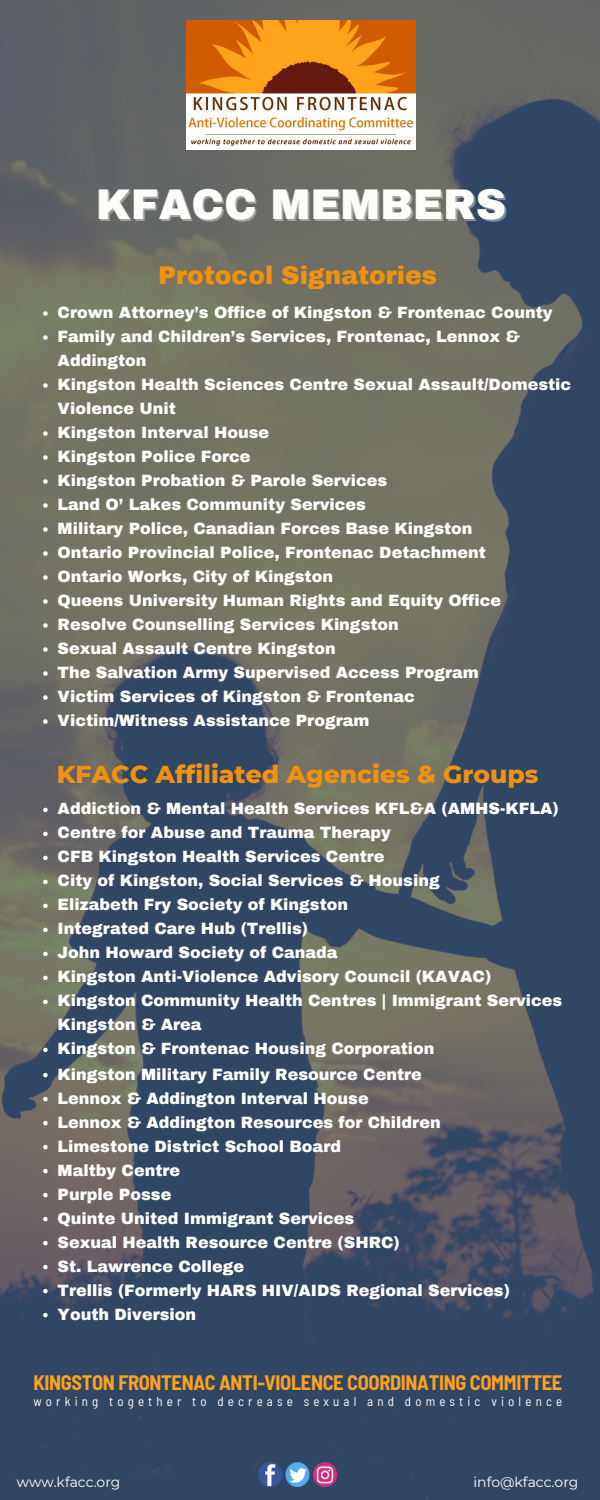
<style>
.page{position:relative;width:600px;height:1500px;background:#fff}
.page>*{position:absolute;margin:0;border:0;box-sizing:border-box;transform-origin:0 0}
.t1{font:900 42px "Archivo";color:#fdfcf8}
.t2{font:800 25px "Montserrat";color:#f0920e}
.t3{font:900 25px "Archivo";color:#f0920e}
.t4{font:700 semi-condensed 20.4px "Barlow";letter-spacing:-.015em;color:#fda21b}
.t5{font:900 16px/24px "Archivo";color:#fff}
.t6{font:14px "Montserrat";color:#fff}
.t7{font:semi-condensed 12.9px "Barlow";letter-spacing:.32em;color:#fdfcf8}
</style>
<div class="page">
<img style="left:0;top:0;width:600px;height:1500px">
<img style="left:258px;top:1462px;width:79px;height:24px">
<img style="left:187px;top:20px;width:229px;height:130px">
<svg style="left:43px;top:311px;width:5px;height:5px"></svg>
<svg style="left:43px;top:335px;width:5px;height:5px"></svg>
<svg style="left:43px;top:383px;width:5px;height:5px"></svg>
<svg style="left:43px;top:431px;width:5px;height:5px"></svg>
<svg style="left:43px;top:455px;width:5px;height:5px"></svg>
<svg style="left:43px;top:479px;width:5px;height:5px"></svg>
<svg style="left:43px;top:503px;width:5px;height:5px"></svg>
<svg style="left:43px;top:527px;width:5px;height:5px"></svg>
<svg style="left:43px;top:551px;width:5px;height:5px"></svg>
<svg style="left:43px;top:575px;width:5px;height:5px"></svg>
<svg style="left:43px;top:599px;width:5px;height:5px"></svg>
<svg style="left:43px;top:623px;width:5px;height:5px"></svg>
<svg style="left:43px;top:647px;width:5px;height:5px"></svg>
<svg style="left:43px;top:671px;width:5px;height:5px"></svg>
<svg style="left:43px;top:695px;width:5px;height:5px"></svg>
<svg style="left:43px;top:719px;width:5px;height:5px"></svg>
<svg style="left:43px;top:808px;width:5px;height:4px"></svg>
<svg style="left:43px;top:832px;width:5px;height:4px"></svg>
<svg style="left:43px;top:856px;width:5px;height:4px"></svg>
<svg style="left:43px;top:880px;width:5px;height:4px"></svg>
<svg style="left:43px;top:904px;width:5px;height:4px"></svg>
<svg style="left:43px;top:928px;width:5px;height:4px"></svg>
<svg style="left:43px;top:952px;width:5px;height:4px"></svg>
<svg style="left:43px;top:976px;width:5px;height:4px"></svg>
<svg style="left:43px;top:1000px;width:5px;height:4px"></svg>
<svg style="left:43px;top:1048px;width:5px;height:4px"></svg>
<svg style="left:43px;top:1073px;width:5px;height:4px"></svg>
<svg style="left:43px;top:1097px;width:5px;height:4px"></svg>
<svg style="left:43px;top:1121px;width:5px;height:4px"></svg>
<svg style="left:43px;top:1145px;width:5px;height:4px"></svg>
<svg style="left:43px;top:1169px;width:5px;height:4px"></svg>
<svg style="left:43px;top:1193px;width:5px;height:4px"></svg>
<svg style="left:43px;top:1217px;width:5px;height:4px"></svg>
<svg style="left:43px;top:1241px;width:5px;height:4px"></svg>
<svg style="left:43px;top:1265px;width:5px;height:4px"></svg>
<svg style="left:43px;top:1289px;width:5px;height:4px"></svg>
<svg style="left:43px;top:1313px;width:5px;height:4px"></svg>
<p class="t1" style="left:96px;top:182px;width:412px">KFACC MEMBERS</p>
<p class="t3" style="left:158px;top:262px;width:281px">Protocol Signatories</p>
<p class="t5" style="left:58px;top:301px;width:497px">Crown Attorney’s Office of Kingston &amp; Frontenac County</p>
<p class="t5" style="left:58px;top:325px;width:464px">Family and Children’s Services, Frontenac, Lennox &amp;<br>Addington</p>
<p class="t5" style="left:58px;top:373px;width:515px">Kingston Health Sciences Centre Sexual Assault/Domestic<br>Violence Unit</p>
<p class="t5" style="left:58px;top:421px;width:213px">Kingston Interval House</p>
<p class="t5" style="left:58px;top:445px;width:194px">Kingston Police Force</p>
<p class="t5" style="left:58px;top:469px;width:331px">Kingston Probation &amp; Parole Services</p>
<p class="t5" style="left:58px;top:493px;width:310px">Land O’ Lakes Community Services</p>
<p class="t5" style="left:58px;top:517px;width:417px">Military Police, Canadian Forces Base Kingston</p>
<p class="t5" style="left:58px;top:541px;width:430px">Ontario Provincial Police, Frontenac Detachment</p>
<p class="t5" style="left:58px;top:565px;width:277px">Ontario Works, City of Kingston</p>
<p class="t5" style="left:58px;top:589px;width:445px">Queens University Human Rights and Equity Office</p>
<p class="t5" style="left:58px;top:613px;width:343px">Resolve Counselling Services Kingston</p>
<h2 class="t5" style="left:58px;top:637px;width:280px">Sexual Assault Centre Kingston</h2>
<p class="t5" style="left:58px;top:661px;width:423px">The Salvation Army Supervised Access Program</p>
<p class="t5" style="left:58px;top:685px;width:359px">Victim Services of Kingston &amp; Frontenac</p>
<p class="t5" style="left:58px;top:709px;width:313px">Victim/Witness Assistance Program</p>
<p class="t2" style="left:57px;top:758px;width:483px">KFACC Affiliated Agencies &amp; Groups</p>
<p class="t5" style="left:58px;top:797px;width:503px">Addiction &amp; Mental Health Services KFL&amp;A (AMHS-KFLA)</p>
<p class="t5" style="left:58px;top:821px;width:335px">Centre for Abuse and Trauma Therapy</p>
<p class="t5" style="left:58px;top:845px;width:329px">CFB Kingston Health Services Centre</p>
<p class="t5" style="left:58px;top:869px;width:384px">City of Kingston, Social Services &amp; Housing</p>
<p class="t5" style="left:58px;top:893px;width:292px">Elizabeth Fry Society of Kingston</p>
<p class="t5" style="left:58px;top:917px;width:252px">Integrated Care Hub (Trellis)</p>
<p class="t5" style="left:58px;top:941px;width:281px">John Howard Society of Canada</p>
<p class="t5" style="left:58px;top:965px;width:435px">Kingston Anti-Violence Advisory Council (KAVAC)</p>
<p class="t5" style="left:58px;top:989px;width:506px">Kingston Community Health Centres | Immigrant Services<br>Kingston &amp; Area</p>
<p class="t5" style="left:58px;top:1037px;width:378px">Kingston &amp; Frontenac Housing Corporation</p>
<p class="t5" style="left:58px;top:1062px;width:366px">Kingston Military Family Resource Centre</p>
<p class="t5" style="left:58px;top:1086px;width:313px">Lennox &amp; Addington Interval House</p>
<p class="t5" style="left:58px;top:1110px;width:385px">Lennox &amp; Addington Resources for Children</p>
<p class="t5" style="left:58px;top:1134px;width:285px">Limestone District School Board</p>
<p class="t5" style="left:58px;top:1158px;width:124px">Maltby Centre</p>
<p class="t5" style="left:58px;top:1182px;width:115px">Purple Posse</p>
<h4 class="t5" style="left:58px;top:1206px;width:298px">Quinte United Immigrant Services</h4>
<p class="t5" style="left:58px;top:1230px;width:344px">Sexual Health Resource Centre (SHRC)</p>
<p class="t5" style="left:58px;top:1254px;width:188px">St. Lawrence College</p>
<p class="t5" style="left:58px;top:1278px;width:454px">Trellis (Formerly HARS HIV/AIDS Regional Services)</p>
<p class="t5" style="left:58px;top:1302px;width:140px">Youth Diversion</p>
<p class="t4" style="left:33px;top:1369px;width:530px">KINGSTON FRONTENAC ANTI-VIOLENCE COORDINATING COMMITTEE</p>
<h1 class="t7" style="left:34px;top:1393px;width:530px">working together to decrease sexual and domestic violence</h1>
<h3 class="t6" style="left:17px;top:1473px;width:105px">www.kfacc.org</h3>
<p class="t6" style="left:474px;top:1473px;width:106px">info@kfacc.org</p>
</div>
